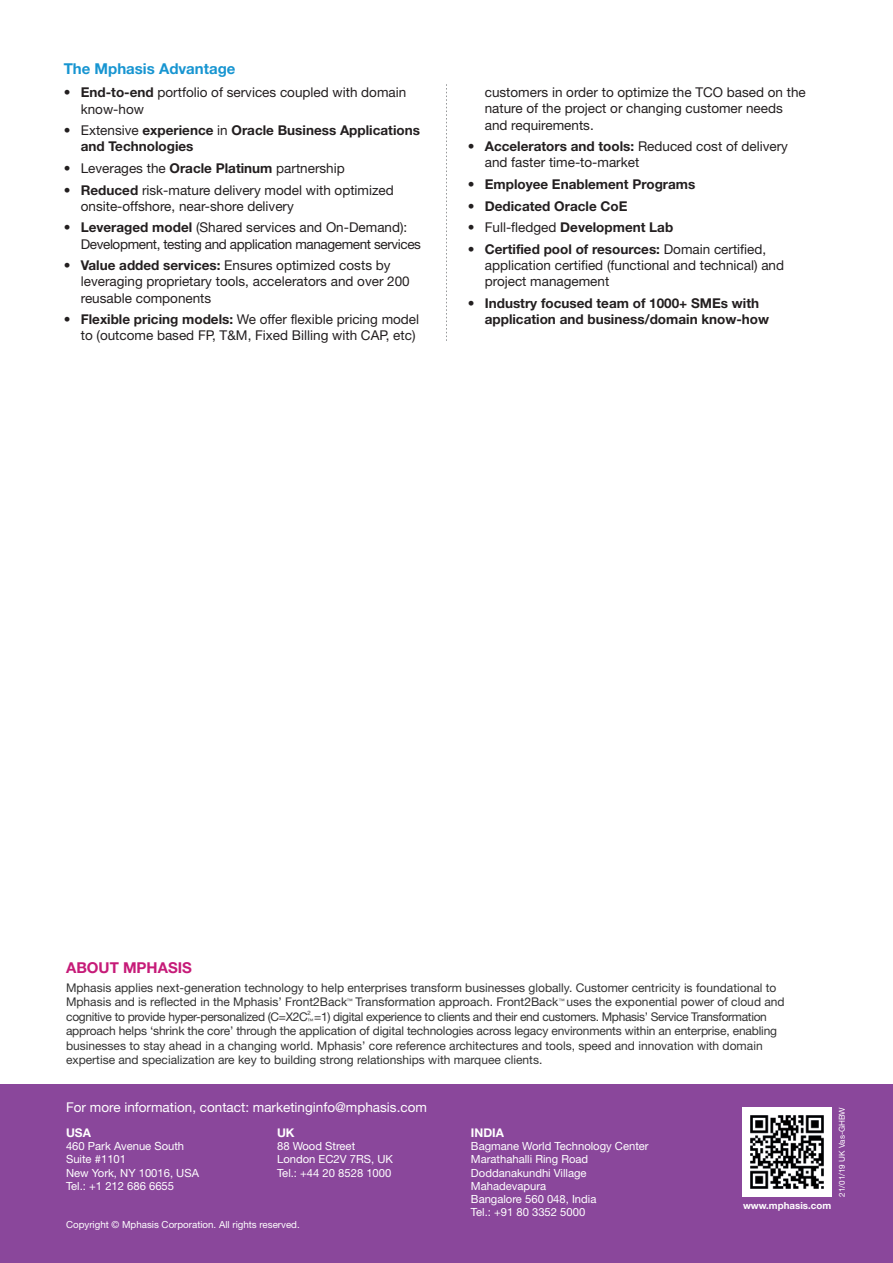
<style>
.page{position:relative;width:893px;height:1263px;background:#fff}
.page>*{position:absolute;margin:0;border:0;box-sizing:border-box;transform-origin:0 0}
.t1{font:700 15px "Helvetica Neue";color:#1795d1}
.t2{font:700 15px "Helvetica Neue";color:#c61b78}
.t3{font:13.5px/16.2px "Helvetica Neue";color:#231f20}
.t4{font:700 13.5px/16.2px "Helvetica Neue";color:#231f20}
.t5{font:13.5px/16.2px "Helvetica Neue";letter-spacing:-.03em;color:#231f20}
.t6{font:13.5px "Helvetica Neue";color:#fff}
.t7{font:12px/14.4px "Helvetica Neue";color:#333}
.t8{font:700 12px "Helvetica Neue";color:#fff}
.t9{font:11.25px/13px "Helvetica Neue";color:#fff}
.t10{font:9.75px "Helvetica Neue";color:#fff}
.t11{font:700 9.75px "Helvetica Neue";color:#fff}
.t12{font:8.1px "Helvetica Neue";color:#fff}
.t13{font:6px "Helvetica Neue";color:#333}
.s1{font-weight:700}
.s2{font-weight:400}
</style>
<div class="page">
<div style="left:0;top:1084px;width:893px;height:179px;background:#8a479b"></div>
<svg style="left:446px;top:84px;width:1px;height:257px"></svg>
<div style="left:742px;top:1107px;width:89px;height:89px;background:#fff"></div>
<img style="left:750px;top:1115px;width:74px;height:74px">
<p class="t1" style="left:64px;top:63px;width:173px">The Mphasis Advantage</p>
<p class="t3" style="left:81px;top:85px;width:327px;text-indent:-17px">• <span class="s1">End-to-end</span> portfolio of services coupled with domain know-how</p>
<p class="t4" style="left:81px;top:123px;width:341px;text-indent:-17px"><span class="s2">• Extensive</span> experience <span class="s2">in</span> Oracle Business Applications and Technologies</p>
<p class="t3" style="left:64px;top:161px;width:282px">• Leverages the <span class="s1">Oracle Platinum</span> partnership</p>
<p class="t3" style="left:81px;top:183px;width:315px;text-indent:-17px">• <span class="s1">Reduced</span> risk-mature delivery model with optimized onsite-offshore, near-shore delivery</p>
<p class="t5" style="left:81px;top:220px;width:342px;text-indent:-17px">• <span class="s1">Leveraged model</span> (Shared services and On-Demand):<br>Development, testing and application management services</p>
<p class="t3" style="left:81px;top:258px;width:331px;text-indent:-17px"><span class="s1">• Value added services:</span> Ensures optimized costs by leveraging proprietary tools, accelerators and over 200 reusable components</p>
<p class="t3" style="left:64px;top:312px;width:357px;text-align:right">• <span class="s1">Flexible pricing models:</span> We offer flexible pricing model to (outcome based FP, T&amp;M, Fixed Billing with CAP, etc)</p>
<p class="t3" style="left:485px;top:85px;width:323px">customers in order to optimize the TCO based on the nature of the project or changing customer needs and requirements.</p>
<p class="t3" style="left:485px;top:139px;width:305px;text-indent:-17px">• <span class="s1">Accelerators and tools:</span> Reduced cost of delivery and faster time-to-market</p>
<p class="t4" style="left:468px;top:177px;width:229px"><span class="s2">•</span> Employee Enablement Programs</p>
<p class="t4" style="left:468px;top:199px;width:161px"><span class="s2">•</span> Dedicated Oracle CoE</p>
<p class="t4" style="left:468px;top:220px;width:207px"><span class="s2">• Full-fledged</span> Development Lab</p>
<p class="t3" style="left:485px;top:242px;width:301px;text-indent:-17px">• <span class="s1">Certified pool of resources:</span> Domain certified, application certified (functional and technical) and project management</p>
<p class="t4" style="left:485px;top:296px;width:286px;text-indent:-17px"><span class="s2">•</span> Industry focused team of 1000+ SMEs with application and business/domain know-how</p>
<p class="t2" style="left:66px;top:961px;width:127px">ABOUT MPHASIS</p>
<p class="t7" style="left:66px;top:981px;width:720px">Mphasis applies next-generation technology to help enterprises transform businesses globally. Customer centricity is foundational to<br>Mphasis and is reflected in the Mphasis’ Front2Back Transformation approach. Front2Back uses the exponential power of cloud and</p>
<p class="t13" style="left:347px;top:998px;width:7px">™</p>
<p class="t13" style="left:559px;top:998px;width:7px">™</p>
<p class="t13" style="left:307px;top:1010px;width:5px">2</p>
<p class="t7" style="left:66px;top:1010px;width:713px">cognitive to provide hyper-personalized (C=X2C<sub>™</sub> =1) digital experience to clients and their end customers. Mphasis’ Service Transformation approach helps ‘shrink the core’ through the application of digital technologies across legacy environments within an enterprise, enabling businesses to stay ahead in a changing world. Mphasis’ core reference architectures and tools, speed and innovation with domain expertise and specialization are key to building strong relationships with marquee clients.</p>
<p class="t6" style="left:66px;top:1101px;width:362px">For more information, contact: marketinginfo@mphasis.com</p>
<p class="t8" style="left:66px;top:1127px;width:26px">USA</p>
<p class="t9" style="left:66px;top:1140px;width:134px">460 Park Avenue South<br>Suite #1101<br>New York, NY 10016, USA<br>Tel.: +1 212 686 6655</p>
<p class="t8" style="left:277px;top:1127px;width:19px">UK</p>
<p class="t9" style="left:277px;top:1140px;width:117px">88 Wood Street<br>London EC2V 7RS, UK<br>Tel.: +44 20 8528 1000</p>
<p class="t8" style="left:471px;top:1127px;width:35px">INDIA</p>
<p class="t9" style="left:471px;top:1140px;width:179px">Bagmane World Technology Center<br>Marathahalli Ring Road<br>Doddanakundhi Village<br>Mahadevapura<br>Bangalore 560 048, India<br>Tel.: +91 80 3352 5000</p>
<p class="t11" style="left:743px;top:1201px;width:90px">www.mphasis.com</p>
<p class="t12" style="left:838px;top:1196px;width:91px;rotate:-90deg">21/01/19 UK Vas-GHBW</p>
<p class="t10" style="left:66px;top:1220px;width:235px">Copyright © Mphasis Corporation. All rights reserved.</p>
</div>
